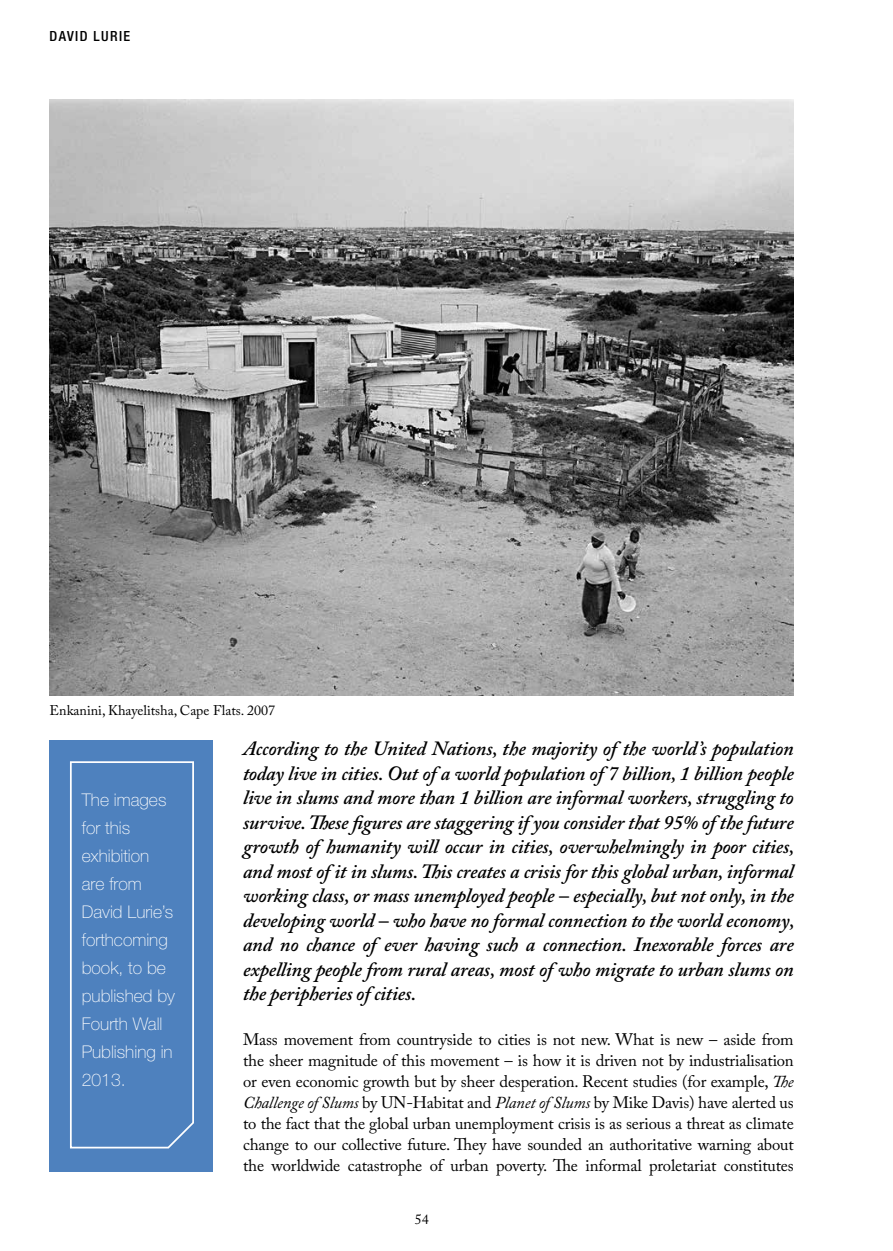
<style>
.page{position:relative;width:893px;height:1251px;background:#fff}
.page>*{position:absolute;margin:0;border:0;box-sizing:border-box;transform-origin:0 0}
.t1{font:italic 600 20.12px/24.5px "Adobe Caslon Pro";letter-spacing:-.01em;color:#000;text-align:justify}
.t2{font:100 17.5px/28px "Helvetica Neue";color:#fff}
.t3{font:16.62px/21px "Adobe Caslon Pro";letter-spacing:-.01em;color:#000;text-align:justify}
.t4{font:14px "Adobe Caslon Pro";color:#000}
.t5{font:500 condensed 14px "Helvetica Neue";letter-spacing:.1em;color:#000}
.s1{font-style:italic}
</style>
<div class="page">
<img style="left:50px;top:99px;width:744px;height:595px">
<div style="left:50px;top:740px;width:163px;height:431px;background:#4e81be"></div>
<svg style="left:70px;top:761px;width:124px;height:388px"></svg>
<p class="t5" style="left:50px;top:27px;width:81px">DAVID LURIE</p>
<p class="t4" style="left:50px;top:702px;width:227px">Enkanini, Khayelitsha, Cape Flats. 2007</p>
<p class="t2" style="left:82px;top:785px;width:95px">The images for this exhibition are from<br>David Lurie’s forthcoming book, to be published by<br>Fourth Wall<br>Publishing in<br>2013.</p>
<p class="t1" style="left:243px;top:735px;width:553px">According to the United Nations, the majority of the world’s population today live in cities. Out of a world population of 7 billion, 1 billion people live in slums and more than 1 billion are informal workers, struggling to survive. These figures are staggering if you consider that 95% of the future growth of humanity will occur in cities, overwhelmingly in poor cities, and most of it in slums. This creates a crisis for this global urban, informal working class, or mass unemployed people – especially, but not only, in the developing world – who have no formal connection to the world economy, and no chance of ever having such a connection. Inexorable forces are expelling people from rural areas, most of who migrate to urban slums on the peripheries of cities.</p>
<p class="t3" style="left:243px;top:1028px;width:552px">Mass movement from countryside to cities is not new. What is new – aside from the sheer magnitude of this movement – is how it is driven not by industrialisation or even economic growth but by sheer desperation. Recent studies (for example, <span class="s1">The Challenge of Slums</span> by UN-Habitat and <span class="s1">Planet of Slums</span> by Mike Davis) have alerted us to the fact that the global urban unemployment crisis is as serious a threat as climate change to our collective future. They have sounded an authoritative warning about the worldwide catastrophe of urban poverty. The informal proletariat constitutes</p>
<p class="t4" style="left:415px;top:1210px;width:15px">54</p>
</div>
